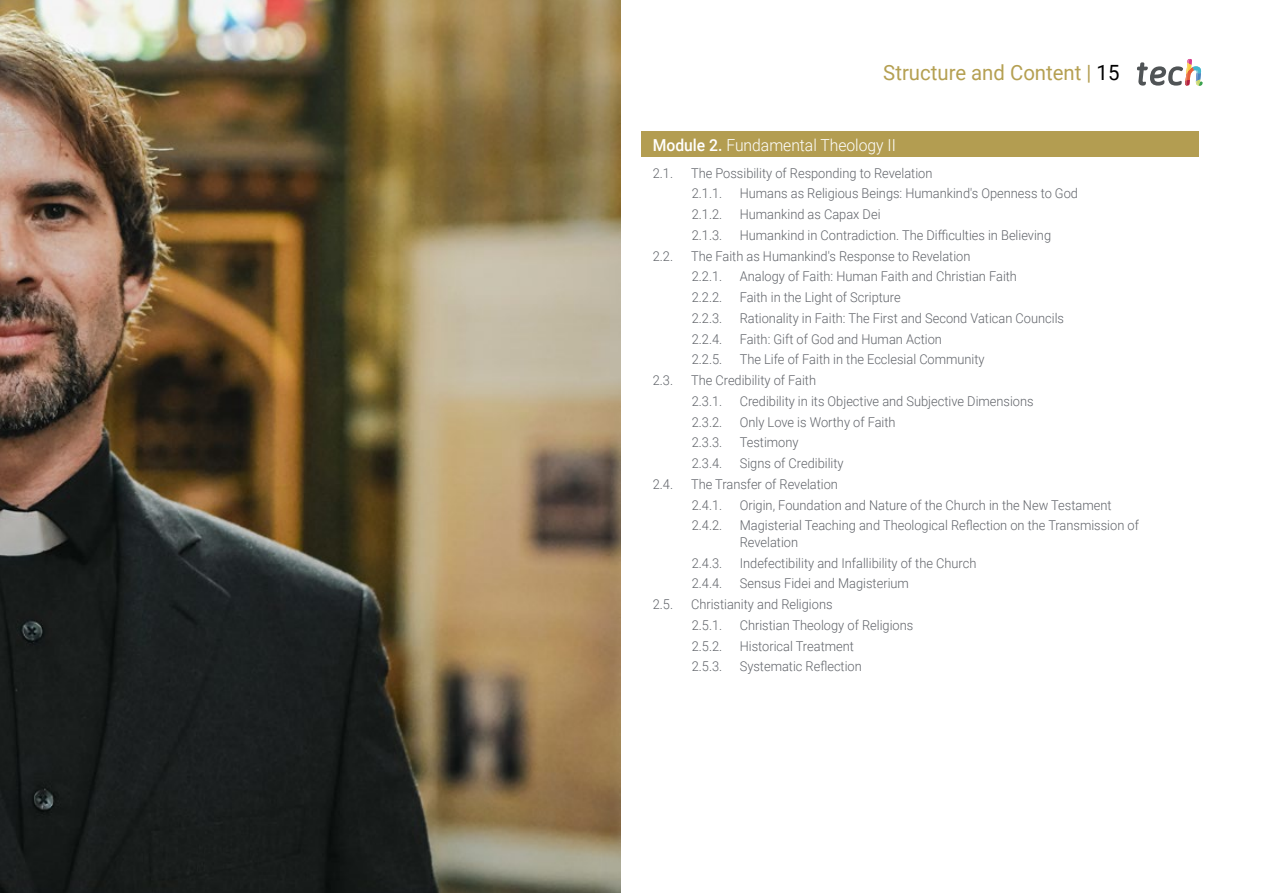
<style>
.page{position:relative;width:1263px;height:893px;background:#fff}
.page>*{position:absolute;margin:0;border:0;box-sizing:border-box;transform-origin:0 0}
.t1{font:21px "Roboto";color:#b5a052}
.t2{font:300 16.5px "Roboto";color:#fff;scale:.95 1}
.t3{font:300 13.5px/20.7px "Roboto";color:#61646a;scale:.95 1}
.s1{color:#b39d51}
.s2{color:#000}
.s3{font-weight:500}
</style>
<div class="page">
<img style="left:0;top:0;width:621px;height:893px">
<svg style="left:1137px;top:59px;width:65px;height:27px"></svg>
<div style="left:642px;top:132px;width:557px;height:25px;background:#b39d51"></div>
<h1 class="t1" style="left:883px;top:57px;width:238px">Structure and Content <span class="s1">|</span> <span class="s2">15</span></h1>
<p class="t2" style="left:653px;top:133px;width:257px"><span class="s3">Module 2.</span> Fundamental Theology II</p>
<p class="t3" style="left:653px;top:162px;width:23px">2.1.</p>
<p class="t3" style="left:691px;top:162px;width:256px">The Possibility of Responding to Revelation<br>2.1.1.</p>
<p class="t3" style="left:740px;top:183px;width:358px">Humans as Religious Beings: Humankind's Openness to God</p>
<p class="t3" style="left:692px;top:203px;width:34px">2.1.2.</p>
<p class="t3" style="left:740px;top:203px;width:150px">Humankind as Capax Dei</p>
<p class="t3" style="left:692px;top:224px;width:34px">2.1.3.</p>
<p class="t3" style="left:740px;top:224px;width:329px">Humankind in Contradiction. The Difficulties in Believing</p>
<p class="t3" style="left:653px;top:245px;width:23px">2.2.</p>
<p class="t3" style="left:691px;top:245px;width:296px">The Faith as Humankind's Response to Revelation<br>2.2.1.</p>
<p class="t3" style="left:740px;top:266px;width:293px">Analogy of Faith: Human Faith and Christian Faith</p>
<p class="t3" style="left:692px;top:286px;width:34px">2.2.2.</p>
<p class="t3" style="left:740px;top:286px;width:171px">Faith in the Light of Scripture</p>
<p class="t3" style="left:692px;top:307px;width:34px">2.2.3.</p>
<p class="t3" style="left:740px;top:307px;width:343px">Rationality in Faith: The First and Second Vatican Councils</p>
<p class="t3" style="left:692px;top:328px;width:34px">2.2.4.</p>
<p class="t3" style="left:740px;top:328px;width:214px">Faith: Gift of God and Human Action</p>
<p class="t3" style="left:692px;top:349px;width:34px">2.2.5.</p>
<p class="t3" style="left:740px;top:349px;width:259px">The Life of Faith in the Ecclesial Community</p>
<p class="t3" style="left:653px;top:369px;width:23px">2.3.</p>
<p class="t3" style="left:691px;top:369px;width:133px">The Credibility of Faith<br>2.3.1.</p>
<p class="t3" style="left:740px;top:390px;width:311px">Credibility in its Objective and Subjective Dimensions</p>
<p class="t3" style="left:692px;top:411px;width:34px">2.3.2.</p>
<p class="t3" style="left:740px;top:411px;width:166px">Only Love is Worthy of Faith</p>
<p class="t3" style="left:692px;top:432px;width:34px">2.3.3.</p>
<p class="t3" style="left:740px;top:432px;width:63px">Testimony</p>
<p class="t3" style="left:692px;top:452px;width:34px">2.3.4.</p>
<p class="t3" style="left:740px;top:452px;width:111px">Signs of Credibility</p>
<p class="t3" style="left:653px;top:473px;width:23px">2.4.</p>
<p class="t3" style="left:691px;top:473px;width:156px">The Transfer of Revelation<br>2.4.1.</p>
<p class="t3" style="left:740px;top:494px;width:393px">Origin, Foundation and Nature of the Church in the New Testament</p>
<p class="t3" style="left:692px;top:515px;width:34px">2.4.2.</p>
<p class="t3" style="left:740px;top:517px;width:422px;line-height:16.5px">Magisterial Teaching and Theological Reflection on the Transmission of<br>Revelation</p>
<p class="t3" style="left:692px;top:552px;width:34px">2.4.3.</p>
<p class="t3" style="left:740px;top:552px;width:251px">Indefectibility and Infallibility of the Church</p>
<p class="t3" style="left:692px;top:573px;width:34px">2.4.4.</p>
<p class="t3" style="left:740px;top:573px;width:180px">Sensus Fidei and Magisterium</p>
<p class="t3" style="left:653px;top:593px;width:23px">2.5.</p>
<p class="t3" style="left:691px;top:593px;width:150px">Christianity and Religions<br>2.5.1.</p>
<p class="t3" style="left:740px;top:614px;width:184px">Christian Theology of Religions</p>
<p class="t3" style="left:692px;top:635px;width:34px">2.5.2.</p>
<p class="t3" style="left:740px;top:635px;width:122px">Historical Treatment</p>
<p class="t3" style="left:692px;top:656px;width:34px">2.5.3.</p>
<p class="t3" style="left:740px;top:656px;width:130px">Systematic Reflection</p>
</div>
